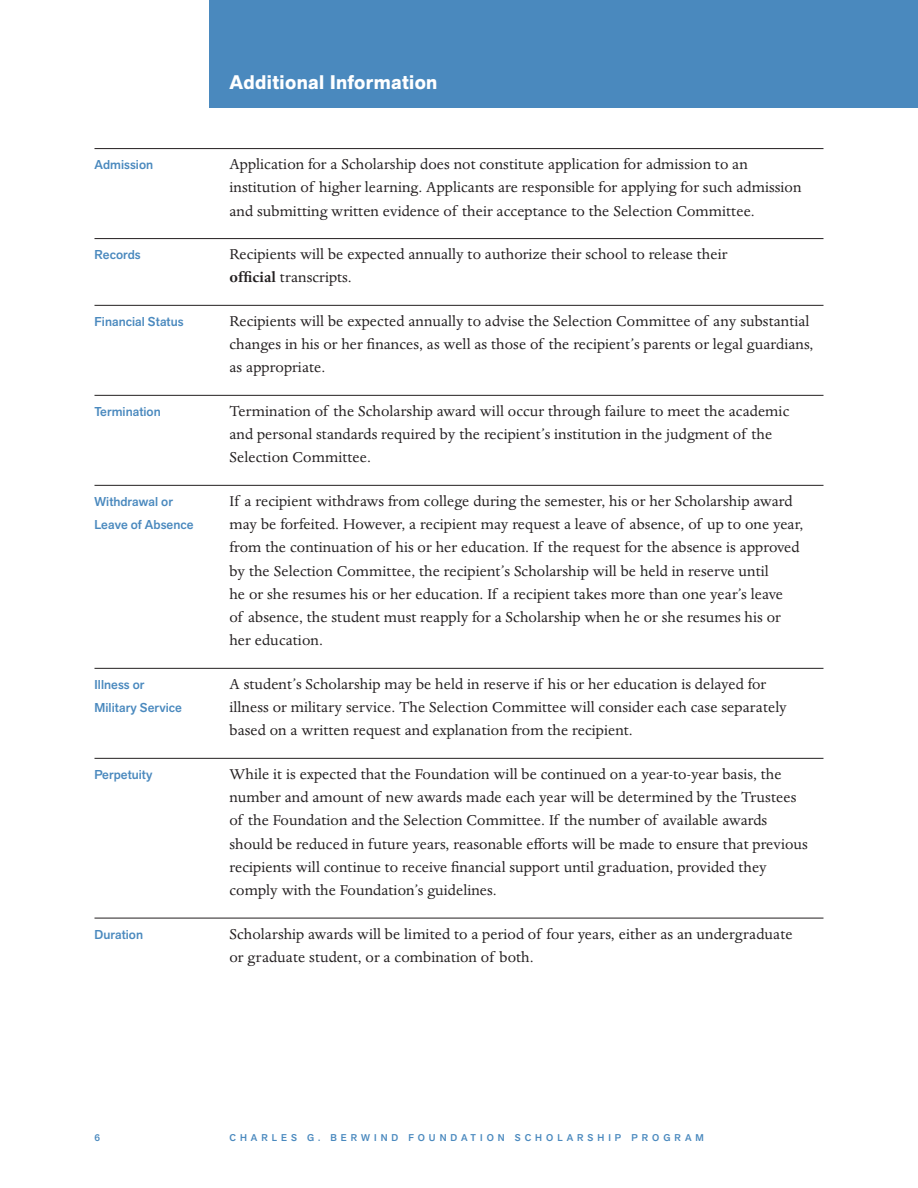
<style>
.page{position:relative;width:918px;height:1188px;background:#fff}
.page>*{position:absolute;margin:0;border:0;box-sizing:border-box;transform-origin:0 0}
.page_head{font:700 19.5px "Akzid Grtsk Next";letter-spacing:.02em;color:#fff}
.text{font:16.5px/23.2px "Dante";letter-spacing:.005em;color:#231f20}
.text-2{font:500 12.75px "Akzid Grtsk Next";letter-spacing:.005em;color:#4a89be}
.t1{font:500 9.75px "Akzid Grtsk Next";letter-spacing:.41em;color:#4a89be}
.s1{font-weight:700}
</style>
<div class="page">
<div style="left:209px;top:0;width:709px;height:108px;background:#4a89be"></div>
<hr style="left:94px;top:148px;width:730px;height:1px;background:#231f20">
<hr style="left:94px;top:238px;width:730px;height:1px;background:#231f20">
<hr style="left:94px;top:305px;width:730px;height:1px;background:#231f20">
<hr style="left:94px;top:395px;width:730px;height:1px;background:#231f20">
<hr style="left:94px;top:485px;width:730px;height:1px;background:#231f20">
<hr style="left:94px;top:668px;width:730px;height:1px;background:#231f20">
<hr style="left:94px;top:758px;width:730px;height:1px;background:#231f20">
<hr style="left:94px;top:918px;width:730px;height:1px;background:#231f20">
<p class="page_head" style="left:230px;top:69px;width:209px">Additional Information</p>
<p class="text-2" style="left:94px;top:156px;width:60px">Admission</p>
<p class="text" style="left:230px;top:153px;width:574px">Application for a Scholarship does not constitute application for admission to an institution of higher learning. Applicants are responsible for applying for such admission and submitting written evidence of their acceptance to the Selection Committee.</p>
<p class="text-2" style="left:94px;top:246px;width:48px">Records</p>
<p class="text" style="left:229px;top:243px;width:500px">Recipients will be expected annually to authorize their school to release their <span class="s1">official</span> transcripts.</p>
<p class="text-2" style="left:94px;top:313px;width:91px">Financial Status</p>
<p class="text" style="left:229px;top:310px;width:586px">Recipients will be expected annually to advise the Selection Committee of any substantial changes in his or her finances, as well as those of the recipient’s parents or legal guardians, as appropriate.</p>
<p class="text-2" style="left:94px;top:403px;width:68px">Termination</p>
<p class="text" style="left:230px;top:400px;width:561px">Termination of the Scholarship award will occur through failure to meet the academic and personal standards required by the recipient’s institution in the judgment of the<br>Selection Committee.</p>
<p class="text-2" style="left:94px;top:493px;width:80px">Withdrawal or</p>
<p class="text" style="left:230px;top:490px;width:565px">If a recipient withdraws from college during the semester, his or her Scholarship award</p>
<p class="text-2" style="left:94px;top:516px;width:101px">Leave of Absence</p>
<p class="text" style="left:229px;top:513px;width:576px">may be forfeited. However, a recipient may request a leave of absence, of up to one year, from the continuation of his or her education. If the request for the absence is approved by the Selection Committee, the recipient’s Scholarship will be held in reserve until<br>he or she resumes his or her education. If a recipient takes more than one year’s leave<br>of absence, the student must reapply for a Scholarship when he or she resumes his or her education.</p>
<p class="text-2" style="left:94px;top:676px;width:51px">Illness or</p>
<p class="text" style="left:230px;top:673px;width:538px">A student’s Scholarship may be held in reserve if his or her education is delayed for</p>
<p class="text-2" style="left:94px;top:699px;width:89px">Military Service</p>
<p class="text" style="left:229px;top:696px;width:559px">illness or military service. The Selection Committee will consider each case separately based on a written request and explanation from the recipient.</p>
<p class="text-2" style="left:94px;top:766px;width:59px">Perpetuity</p>
<p class="text" style="left:229px;top:763px;width:580px">While it is expected that the Foundation will be continued on a year-to-year basis, the number and amount of new awards made each year will be determined by the Trustees of the Foundation and the Selection Committee. If the number of available awards should be reduced in future years, reasonable efforts will be made to ensure that previous recipients will continue to receive financial support until graduation, provided they comply with the Foundation’s guidelines.</p>
<p class="text-2" style="left:94px;top:926px;width:50px">Duration</p>
<p class="text" style="left:230px;top:923px;width:565px">Scholarship awards will be limited to a period of four years, either as an undergraduate or graduate student, or a combination of both.</p>
<p class="t1" style="left:94px;top:1132px;width:7px">6</p>
<p class="t1" style="left:230px;top:1132px;width:476px">CHARLES G. BERWIND FOUNDATION SCHOLARSHIP PROGRAM</p>
</div>
